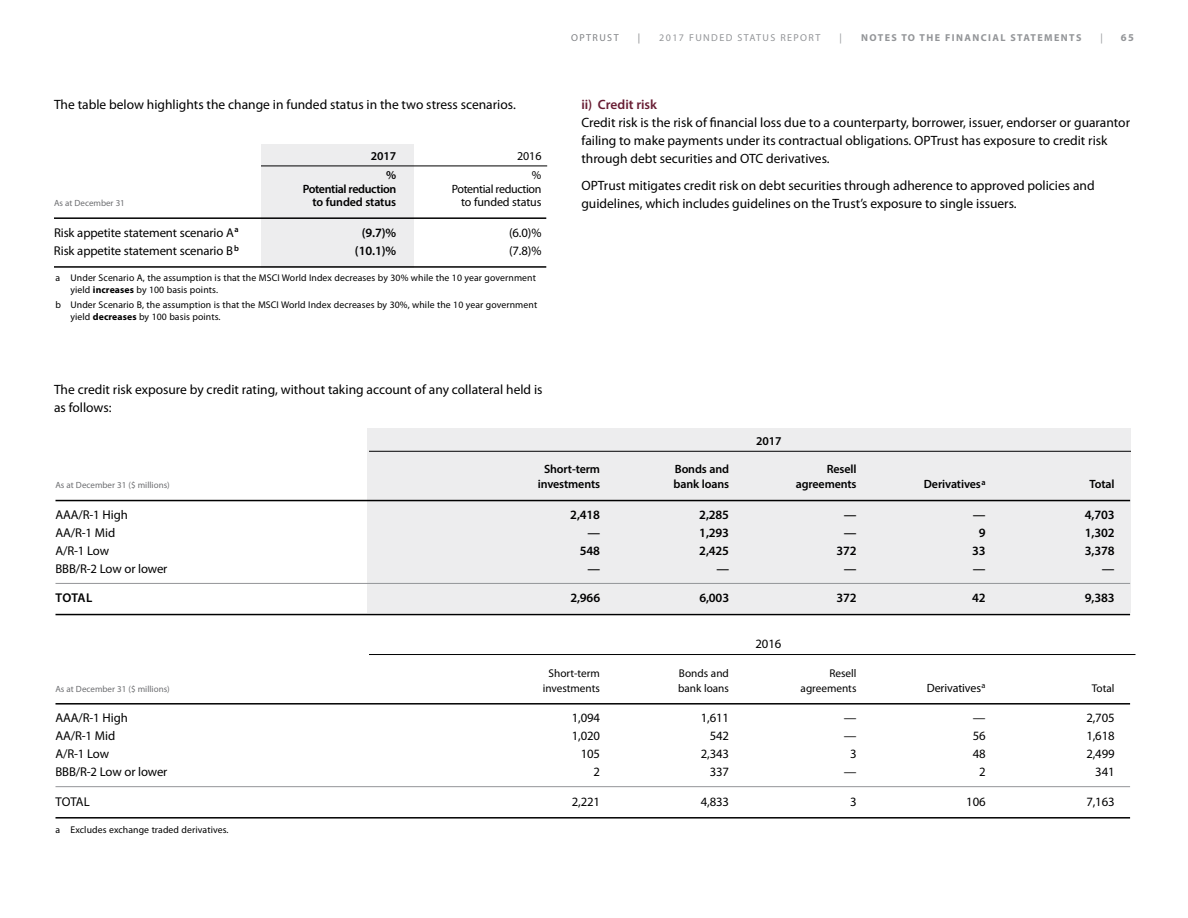
<style>
.page{position:relative;width:1188px;height:918px;background:#fff}
.page>*{position:absolute;margin:0;border:0;box-sizing:border-box;transform-origin:0 0}
.t1{font:13.5px/18px "Myriad Pro";color:#000}
.t2{font:600 13.5px "Myriad Pro";color:#681d33}
.t3{font:12.75px "Myriad Pro";letter-spacing:-.01em;color:#000}
.t4{font:600 12.75px "Myriad Pro";letter-spacing:-.01em;color:#000}
.t5{font:600 12px "Myriad Pro";letter-spacing:-.01em;color:#000}
.t6{font:12px "Myriad Pro";letter-spacing:-.015em;color:#000}
.t7{font:600 12px "Myriad Pro";letter-spacing:-.03em;color:#000}
.t8{font:11.25px "Myriad Pro";color:#000}
.t9{font:700 10.5px "Myriad Pro";color:#939598}
.t10{font:700 10.05px "Myriad Pro";letter-spacing:.14em;color:#939598}
.t11{font:10.05px "Myriad Pro";letter-spacing:.14em;color:#939598}
.t12{font:10.05px "Myriad Pro";letter-spacing:.14em;color:#808285}
.t13{font:9.75px/12px "Myriad Pro";letter-spacing:.01em;color:#000}
.t14{font:9px "Myriad Pro";color:#6d6e71}
.s1{font-weight:700}
</style>
<div class="page">
<div style="left:368px;top:429px;width:763px;height:184px;background:#ededee"></div>
<hr style="left:369px;top:451px;width:762px;height:1px;background:#000">
<hr style="left:56px;top:500px;width:1074px;height:1px;background:#000">
<hr style="left:56px;top:583px;width:1074px;height:1px;background:#939598">
<hr style="left:56px;top:614px;width:1074px;height:1px;background:#000">
<hr style="left:369px;top:654px;width:767px;height:1px;background:#000">
<hr style="left:56px;top:703px;width:1074px;height:2px;background:#000">
<hr style="left:56px;top:786px;width:1074px;height:1px;background:#939598">
<hr style="left:56px;top:817px;width:1074px;height:2px;background:#000">
<div style="left:261px;top:144px;width:153px;height:123px;background:#ededee"></div>
<hr style="left:261px;top:166px;width:286px;height:1px;background:#000">
<hr style="left:54px;top:217px;width:492px;height:2px;background:#000">
<hr style="left:54px;top:266px;width:492px;height:2px;background:#000">
<p class="t12" style="left:571px;top:31px;width:49px">OPTRUST</p>
<p class="t12" style="left:638px;top:31px;width:4px">|</p>
<p class="t11" style="left:659px;top:31px;width:163px">2017 FUNDED STATUS REPORT</p>
<p class="t11" style="left:840px;top:31px;width:4px">|</p>
<p class="t10" style="left:861px;top:31px;width:222px">NOTES TO THE FINANCIAL STATEMENTS</p>
<p class="t11" style="left:1101px;top:31px;width:4px">|</p>
<p class="t9" style="left:1121px;top:31px;width:15px">65</p>
<p class="t1" style="left:54px;top:95px;width:463px">The table below highlights the change in funded status in the two stress scenarios.</p>
<p class="t2" style="left:581px;top:96px;width:77px">ii) Credit risk</p>
<p class="t1" style="left:581px;top:113px;width:550px">Credit risk is the risk of financial loss due to a counterparty, borrower, issuer, endorser or guarantor failing to make payments under its contractual obligations. OPTrust has exposure to credit risk through debt securities and OTC derivatives.</p>
<p class="t1" style="left:581px;top:176px;width:515px">OPTrust mitigates credit risk on debt securities through adherence to approved policies and guidelines, which includes guidelines on the Trust’s exposure to single issuers.</p>
<p class="t5" style="left:371px;top:148px;width:27px">2017</p>
<p class="t6" style="left:517px;top:148px;width:26px">2016</p>
<p class="t5" style="left:386px;top:167px;width:12px">%</p>
<p class="t6" style="left:532px;top:168px;width:11px">%</p>
<p class="t7" style="left:303px;top:181px;width:95px">Potential reduction</p>
<p class="t6" style="left:452px;top:181px;width:91px">Potential reduction</p>
<p class="t14" style="left:54px;top:197px;width:72px">As at December 31</p>
<p class="t5" style="left:313px;top:194px;width:85px">to funded status</p>
<p class="t6" style="left:461px;top:195px;width:82px">to funded status</p>
<p class="t3" style="left:54px;top:225px;width:186px">Risk appetite statement scenario A<sup>a</sup></p>
<p class="t4" style="left:362px;top:224px;width:36px">(9.7)%</p>
<p class="t3" style="left:509px;top:225px;width:34px">(6.0)%</p>
<p class="t3" style="left:54px;top:243px;width:187px">Risk appetite statement scenario B<sup>b</sup></p>
<p class="t4" style="left:355px;top:242px;width:43px">(10.1)%</p>
<p class="t3" style="left:509px;top:243px;width:34px">(7.8)%</p>
<p class="t13" style="left:70px;top:271px;width:467px;text-indent:-15px">a Under Scenario A, the assumption is that the MSCI World Index decreases by 30% while the 10 year government yield <span class="s1">increases</span> by 100 basis points.</p>
<p class="t13" style="left:70px;top:298px;width:468px;text-indent:-15px">b Under Scenario B, the assumption is that the MSCI World Index decreases by 30%, while the 10 year government yield <span class="s1">decreases</span> by 100 basis points.</p>
<p class="t1" style="left:54px;top:380px;width:490px">The credit risk exposure by credit rating, without taking account of any collateral held is as follows:</p>
<p class="t5" style="left:756px;top:433px;width:27px">2017</p>
<p class="t5" style="left:544px;top:462px;width:58px">Short-term</p>
<p class="t5" style="left:675px;top:462px;width:56px">Bonds and</p>
<p class="t5" style="left:827px;top:462px;width:31px">Resell</p>
<p class="t14" style="left:56px;top:480px;width:116px">As at December 31 ($ millions)</p>
<p class="t5" style="left:538px;top:477px;width:64px">investments</p>
<p class="t5" style="left:674px;top:477px;width:57px">bank loans</p>
<p class="t5" style="left:796px;top:477px;width:62px">agreements</p>
<p class="t5" style="left:924px;top:477px;width:63px">Derivatives<sup>a</sup></p>
<p class="t5" style="left:1089px;top:477px;width:27px">Total</p>
<p class="t3" style="left:56px;top:507px;width:74px">AAA/R-1 High</p>
<p class="t4" style="left:570px;top:507px;width:31px">2,418</p>
<p class="t4" style="left:699px;top:507px;width:31px">2,285</p>
<p class="t4" style="left:844px;top:507px;width:14px">—</p>
<p class="t4" style="left:973px;top:507px;width:14px">—</p>
<p class="t4" style="left:1085px;top:507px;width:31px">4,703</p>
<p class="t3" style="left:56px;top:525px;width:61px">AA/R-1 Mid</p>
<p class="t4" style="left:587px;top:525px;width:14px">—</p>
<p class="t4" style="left:699px;top:525px;width:31px">1,293</p>
<p class="t4" style="left:844px;top:525px;width:14px">—</p>
<p class="t4" style="left:979px;top:525px;width:8px">9</p>
<p class="t4" style="left:1085px;top:525px;width:31px">1,302</p>
<p class="t3" style="left:56px;top:543px;width:55px">A/R-1 Low</p>
<p class="t4" style="left:580px;top:543px;width:22px">548</p>
<p class="t4" style="left:699px;top:543px;width:31px">2,425</p>
<p class="t4" style="left:836px;top:543px;width:22px">372</p>
<p class="t4" style="left:972px;top:543px;width:15px">33</p>
<p class="t4" style="left:1085px;top:543px;width:31px">3,378</p>
<p class="t3" style="left:56px;top:561px;width:113px">BBB/R-2 Low or lower</p>
<p class="t4" style="left:587px;top:561px;width:14px">—</p>
<p class="t4" style="left:716px;top:561px;width:14px">—</p>
<p class="t4" style="left:844px;top:561px;width:14px">—</p>
<p class="t4" style="left:973px;top:561px;width:14px">—</p>
<p class="t4" style="left:1102px;top:561px;width:14px">—</p>
<p class="t4" style="left:56px;top:590px;width:38px">TOTAL</p>
<p class="t4" style="left:570px;top:590px;width:31px">2,966</p>
<p class="t4" style="left:699px;top:590px;width:31px">6,003</p>
<p class="t4" style="left:836px;top:590px;width:22px">372</p>
<p class="t4" style="left:972px;top:590px;width:15px">42</p>
<p class="t4" style="left:1085px;top:590px;width:31px">9,383</p>
<p class="t3" style="left:755px;top:636px;width:28px">2016</p>
<p class="t8" style="left:549px;top:666px;width:53px">Short-term</p>
<p class="t8" style="left:679px;top:666px;width:51px">Bonds and</p>
<p class="t8" style="left:829px;top:666px;width:29px">Resell</p>
<p class="t14" style="left:55px;top:683px;width:116px">As at December 31 ($ millions)</p>
<p class="t8" style="left:543px;top:681px;width:59px">investments</p>
<p class="t8" style="left:678px;top:681px;width:52px">bank loans</p>
<p class="t8" style="left:801px;top:681px;width:57px">agreements</p>
<p class="t6" style="left:927px;top:680px;width:60px">Derivatives<sup>a</sup></p>
<p class="t8" style="left:1092px;top:681px;width:24px">Total</p>
<p class="t3" style="left:56px;top:710px;width:74px">AAA/R-1 High</p>
<p class="t3" style="left:572px;top:710px;width:30px">1,094</p>
<p class="t3" style="left:701px;top:710px;width:30px">1,611</p>
<p class="t3" style="left:844px;top:710px;width:14px">—</p>
<p class="t3" style="left:973px;top:710px;width:14px">—</p>
<p class="t3" style="left:1086px;top:710px;width:30px">2,705</p>
<p class="t3" style="left:56px;top:728px;width:61px">AA/R-1 Mid</p>
<p class="t3" style="left:572px;top:728px;width:30px">1,020</p>
<p class="t3" style="left:710px;top:728px;width:21px">542</p>
<p class="t3" style="left:844px;top:728px;width:14px">—</p>
<p class="t3" style="left:973px;top:728px;width:14px">56</p>
<p class="t3" style="left:1086px;top:728px;width:30px">1,618</p>
<p class="t3" style="left:56px;top:746px;width:55px">A/R-1 Low</p>
<p class="t3" style="left:581px;top:746px;width:21px">105</p>
<p class="t3" style="left:701px;top:746px;width:30px">2,343</p>
<p class="t3" style="left:850px;top:746px;width:8px">3</p>
<p class="t3" style="left:973px;top:746px;width:14px">48</p>
<p class="t3" style="left:1086px;top:746px;width:30px">2,499</p>
<p class="t3" style="left:56px;top:764px;width:113px">BBB/R-2 Low or lower</p>
<p class="t3" style="left:594px;top:764px;width:8px">2</p>
<p class="t3" style="left:710px;top:764px;width:21px">337</p>
<p class="t3" style="left:844px;top:764px;width:14px">—</p>
<p class="t3" style="left:979px;top:764px;width:8px">2</p>
<p class="t3" style="left:1095px;top:764px;width:21px">341</p>
<p class="t3" style="left:56px;top:794px;width:36px">TOTAL</p>
<p class="t3" style="left:572px;top:794px;width:30px">2,221</p>
<p class="t3" style="left:701px;top:794px;width:30px">4,833</p>
<p class="t3" style="left:850px;top:794px;width:8px">3</p>
<p class="t3" style="left:966px;top:794px;width:21px">106</p>
<p class="t3" style="left:1086px;top:794px;width:30px">7,163</p>
<p class="t13" style="left:55px;top:824px;width:175px">a Excludes exchange traded derivatives.</p>
</div>
